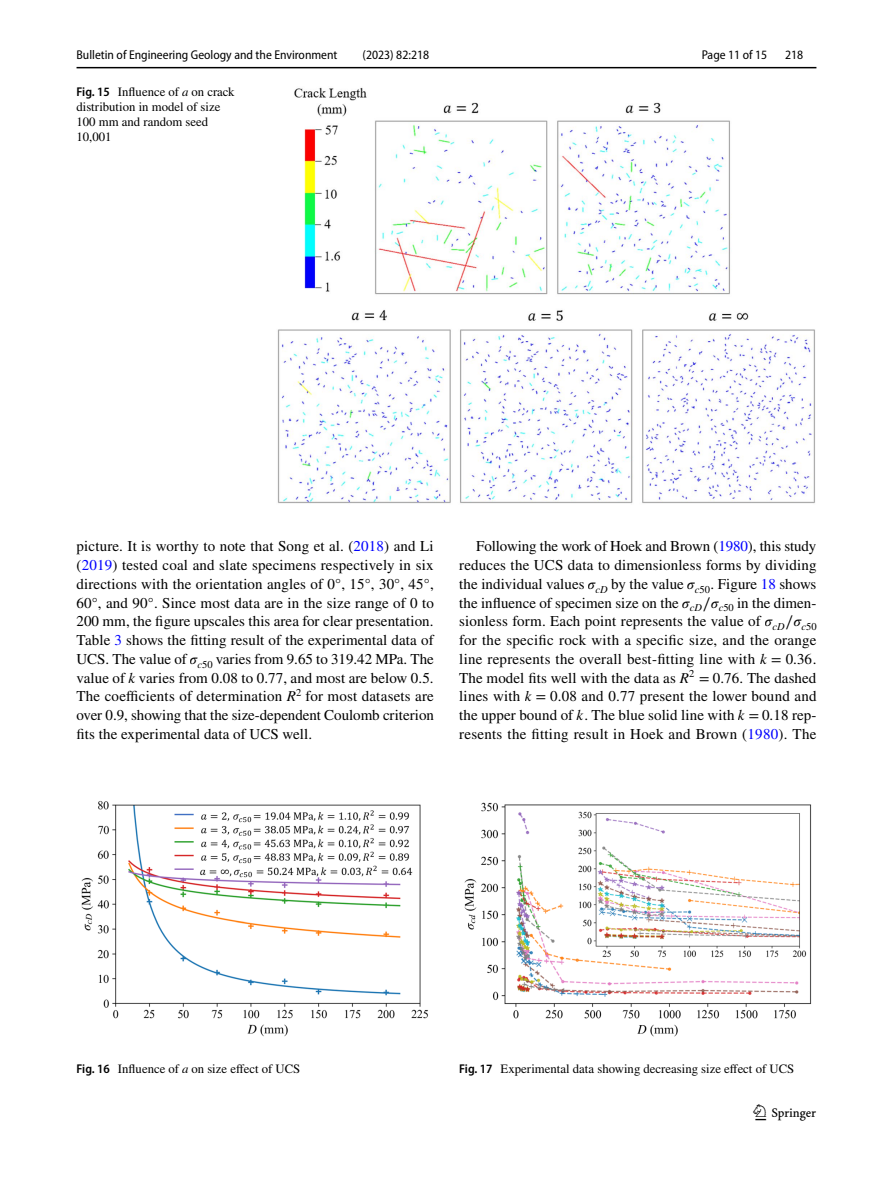
<style>
.page{position:relative;width:893px;height:1187px;background:#fff}
.page>*{position:absolute;margin:0;border:0;box-sizing:border-box;transform-origin:0 0}
.t1{font:22.5px "Springnew Regular 3";color:#000}
.t2{font:15px/18.8px "STIX";letter-spacing:.005em;color:#000;text-align:justify}
.t3{font:12.75px/15px "STIX";color:#000}
.t4{font:semi-condensed 12.75px "Myriad Pro";color:#000}
.s1{font-family:"Myriad Pro";font-weight:600;font-stretch:semi-condensed}
.s2{font-family:"STIX General Italic 195"}
.s3{color:#00f}
.s4{font-family:"STIX Math Italic 99"}
.s5{font-family:"STIX General Italic 197"}
.s6{font-family:"STIX General Italic 198"}
.s7{font-family:"STIX Math Italic 100"}
.s8{font-family:"STIX Math Italic 96"}
.s9{font-family:"STIX Math Italic 97"}
.s10{font-family:"STIX Math Regular 86"}
.s11{font-family:"STIX Math Italic 98"}
.s12{font-family:"STIX Math Regular 87"}
.s13{font-family:"STIX General Italic 189"}
.s14{font-family:"STIX Math Regular 88"}
.s15{font-family:"STIX General Regular 87"}
.s16{font-family:"STIX General Italic 190"}
.s17{font-family:"STIX Math Regular 89"}
.s18{font-family:"STIX General Italic 191"}
.s19{font-family:"STIX Math Regular 90"}
.s20{font-family:"STIX General Italic 192"}
.s21{font-family:"STIX General Italic 194"}
.s22{font-family:"STIX Math Regular 91"}
.s23{font-family:"STIX General Italic 196"}
</style>
<div class="page">
<hr style="left:77px;top:67px;width:739px;height:1px;background:#000">
<img style="left:277px;top:87px;width:538px;height:417px">
<img style="left:81px;top:800px;width:347px;height:237px">
<img style="left:464px;top:802px;width:348px;height:235px">
<p class="t4" style="left:77px;top:48px;width:263px">Bulletin of Engineering Geology and the Environment</p>
<p class="t4" style="left:363px;top:48px;width:68px">(2023) 82:218</p>
<p class="t3" style="left:77px;top:85px;width:160px"><span class="s1">Fig. 15</span> Influence of <span class="s2">a</span> on crack distribution in model of size<br>100 mm and random seed<br>10,001</p>
<p class="t4" style="left:702px;top:48px;width:67px">Page 11 of 15</p>
<p class="t4" style="left:785px;top:48px;width:20px">218</p>
<p class="t2" style="left:77px;top:538px;width:359px">picture. It is worthy to note that Song et al. (<span class="s3">2018</span>) and Li (<span class="s3">2019</span>) tested coal and slate specimens respectively in six directions with the orientation angles of 0°, 15°, 30°, 45°, 60°, and 90°. Since most data are in the size range of 0 to 200 mm, the figure upscales this area for clear presentation.<br>Table <span class="s3">3</span> shows the fitting result of the experimental data of UCS. The value of <span class="s4">𝜎</span><sub>c</sub><sub>50</sub> varies from 9.65 to 319.42 MPa. The value of <span class="s5">k</span> varies from 0.08 to 0.77, and most are below 0.5.<br>The coefficients of determination <span class="s6">R</span><sup>2</sup> for most datasets are over 0.9, showing that the size-dependent Coulomb criterion fits the experimental data of UCS well.</p>
<p class="t2" style="left:459px;top:538px;width:359px;text-indent:17px">Following the work of Hoek and Brown (<span class="s3">1980</span>), this study reduces the UCS data to dimensionless forms by dividing the individual values <span class="s7">𝜎</span><sub>cD</sub> by the value <span class="s8">𝜎</span><sub>c</sub><sub>50</sub>. Figure <span class="s3">18</span> shows the influence of specimen size on the <span class="s9">𝜎</span><sub>cD</sub><span class="s10">∕</span><span class="s9">𝜎</span><sub>c</sub><sub>50</sub> in the dimen&shy;sionless form. Each point represents the value of <span class="s11">𝜎</span><sub>cD</sub><span class="s12">∕</span><span class="s11">𝜎</span><sub>c</sub><sub>50 </sub>for the specific rock with a specific size, and the orange line represents the overall best-fitting line with <span class="s13">k</span> <span class="s14">=</span> <span class="s15">0.36</span>.<br>The model fits well with the data as <span class="s16">R</span><sup>2</sup> <span class="s17">=</span> 0.76. The dashed lines with <span class="s18">k</span> <span class="s19">=</span> 0.08 and 0.77 present the lower bound and the upper bound of <span class="s20">k</span>. The blue solid line with <span class="s21">k</span> <span class="s22">=</span> 0.18 rep&shy;resents the fitting result in Hoek and Brown (<span class="s3">1980</span>). The</p>
<p class="t3" style="left:77px;top:1061px;width:225px"><span class="s1">Fig. 16</span> Influence of <span class="s23">a</span> on size effect of UCS</p>
<p class="t3" style="left:459px;top:1061px;width:337px"><span class="s1">Fig. 17</span> Experimental data showing decreasing size effect of UCS</p>
<h1 class="t1" style="left:755px;top:1104px;width:62px">1 3</h1>
</div>
